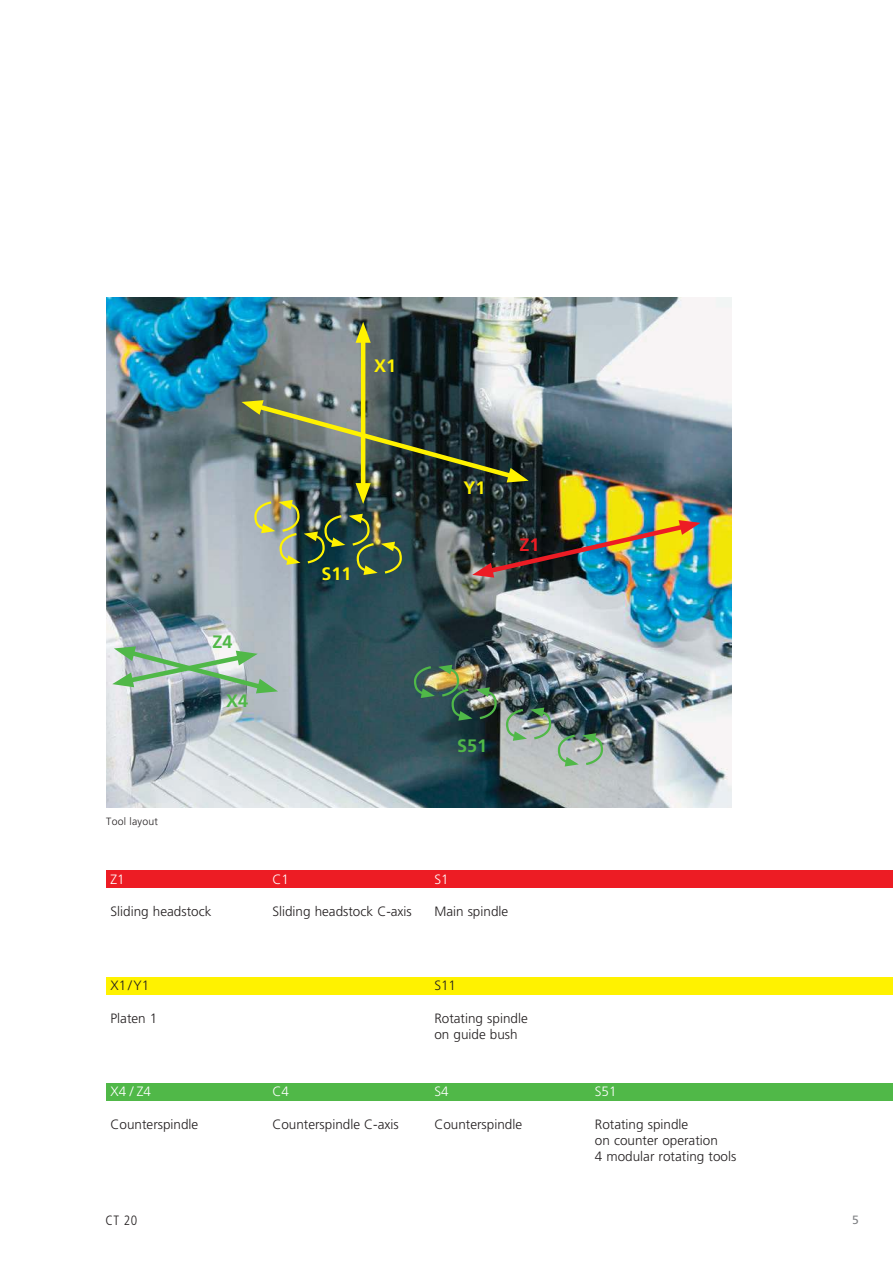
<style>
.page{position:relative;width:893px;height:1263px;background:#fff}
.page>*{position:absolute;margin:0;border:0;box-sizing:border-box;transform-origin:0 0}
.t1{font:700 18px "Frutiger";color:#fff200}
.t2{font:700 18px "Frutiger";color:#50b848}
.t3{font:700 18px "Frutiger";color:#ed1c24}
.t4{font:300 13.5px/16.2px "Frutiger";color:#231f20}
.t5{font:300 13.5px "Frutiger";color:#fff}
.t6{font:300 condensed 13.5px "Frutiger";color:#231f20}
.t7{font:12px "Frutiger";color:#808285}
.t8{font:300 10.5px "Frutiger";letter-spacing:.02em;color:#231f20}
</style>
<div class="page">
<img style="left:106px;top:298px;width:625px;height:510px">
<hr style="left:361px;top:334px;width:4px;height:157px;background:#fff200">
<svg style="left:356px;top:322px;width:15px;height:21px"></svg>
<svg style="left:112px;top:646px;width:166px;height:48px;background:#9fbbac"></svg>
<img style="left:242px;top:400px;width:459px;height:178px">
<img style="left:413px;top:665px;width:85px;height:56px">
<img style="left:505px;top:707px;width:99px;height:60px">
<div style="left:106px;top:871px;width:787px;height:17px;background:#ed1c24"></div>
<div style="left:106px;top:977px;width:787px;height:17px;background:#fff200"></div>
<div style="left:106px;top:1083px;width:787px;height:17px;background:#50b848"></div>
<h1 class="t1" style="left:374px;top:358px;width:24px">X1</h1>
<h1 class="t2" style="left:213px;top:634px;width:22px">Z4</h1>
<h1 class="t2" style="left:226px;top:693px;width:24px">X4</h1>
<h1 class="t1" style="left:322px;top:566px;width:32px">S11</h1>
<h1 class="t1" style="left:463px;top:480px;width:24px">Y1</h1>
<h1 class="t3" style="left:520px;top:537px;width:22px">Z1</h1>
<h1 class="t2" style="left:457px;top:738px;width:32px">S51</h1>
<p class="t8" style="left:106px;top:817px;width:53px">Tool layout</p>
<p class="t5" style="left:111px;top:873px;width:16px">Z1</p>
<p class="t5" style="left:272px;top:873px;width:18px">C1</p>
<p class="t5" style="left:434px;top:873px;width:16px">S1</p>
<p class="t4" style="left:111px;top:904px;width:102px">Sliding headstock</p>
<p class="t4" style="left:272px;top:904px;width:141px">Sliding headstock C-axis</p>
<p class="t4" style="left:434px;top:904px;width:75px">Main spindle</p>
<p class="t4" style="left:111px;top:978px;width:40px">X1 / Y1</p>
<p class="t4" style="left:434px;top:978px;width:23px">S11</p>
<p class="t4" style="left:111px;top:1011px;width:48px">Platen 1</p>
<p class="t4" style="left:434px;top:1011px;width:95px">Rotating spindle on guide bush</p>
<p class="t5" style="left:111px;top:1086px;width:42px">X4 / Z4</p>
<p class="t5" style="left:272px;top:1086px;width:18px">C4</p>
<p class="t5" style="left:434px;top:1086px;width:16px">S4</p>
<p class="t5" style="left:595px;top:1086px;width:23px">S51</p>
<p class="t4" style="left:111px;top:1117px;width:89px">Counterspindle</p>
<p class="t4" style="left:272px;top:1117px;width:128px">Counterspindle C-axis</p>
<p class="t4" style="left:434px;top:1117px;width:89px">Counterspindle</p>
<p class="t4" style="left:595px;top:1117px;width:143px">Rotating spindle<br>on counter operation<br>4 modular rotating tools</p>
<p class="t6" style="left:106px;top:1214px;width:33px">CT 20</p>
<p class="t7" style="left:852px;top:1215px;width:8px">5</p>
</div>
